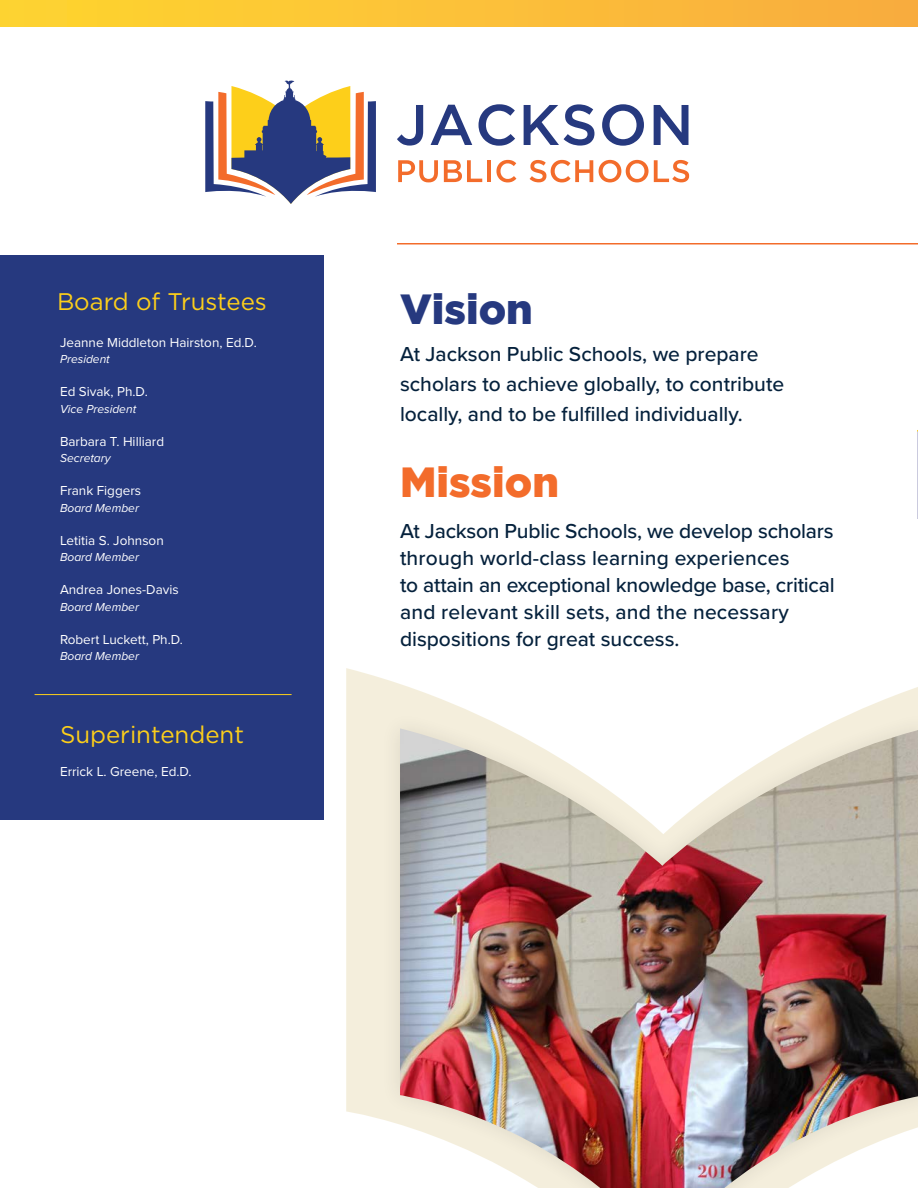
<style>
.page{position:relative;width:918px;height:1188px;background:#fff}
.page>*{position:absolute;margin:0;border:0;box-sizing:border-box;transform-origin:0 0}
.t1{font:900 42px "Gotham";color:#f36c2b}
.t2{font:900 42px "Gotham";color:#26397f}
.t3{font:24px "Gotham HTF";color:#fdcf1a}
.t4{font:500 21px/27px "Proxima Nova";color:#05213c}
.t5{font:13.5px "Proxima Nova";color:#fff}
.t6{font:italic 12px "Proxima Nova";color:#fff}
</style>
<div class="page">
<svg style="left:346px;top:668px;width:572px;height:451px"></svg>
<div style="left:380px;top:710px;width:538px;height:478px;background:#231f20;opacity:.11"></div>
<img style="left:400px;top:728px;width:518px;height:460px">
<div style="left:0;top:0;width:918px;height:27px;background:linear-gradient(to right,#fed530,#f9ac3f)"></div>
<hr style="left:917px;top:430px;width:1px;height:88px;background:#cacade">
<hr style="left:397px;top:243px;width:521px;height:1px;background:#f36c2b">
<svg style="left:205px;top:80px;width:171px;height:124px"></svg>
<svg style="left:397px;top:105px;width:26px;height:41px"></svg>
<svg style="left:431px;top:105px;width:41px;height:40px"></svg>
<svg style="left:479px;top:104px;width:36px;height:42px"></svg>
<svg style="left:524px;top:104px;width:70px;height:42px"></svg>
<svg style="left:602px;top:104px;width:42px;height:42px"></svg>
<svg style="left:654px;top:105px;width:34px;height:40px"></svg>
<svg style="left:398px;top:160px;width:40px;height:22px"></svg>
<svg style="left:444px;top:160px;width:38px;height:22px"></svg>
<hr style="left:487px;top:160px;width:4px;height:22px;background:#f36c2b">
<svg style="left:496px;top:160px;width:20px;height:22px"></svg>
<svg style="left:530px;top:160px;width:63px;height:22px"></svg>
<svg style="left:599px;top:160px;width:90px;height:22px"></svg>
<div style="left:0;top:255px;width:324px;height:565px;background:#26397f"></div>
<hr style="left:35px;top:694px;width:257px;height:1px;background:#fdcf1a">
<p class="t3" style="left:57px;top:289px;width:211px">Board of Trustees</p>
<p class="t5" style="left:60px;top:332px;width:198px">Jeanne Middleton Hairston, Ed.D.</p>
<p class="t6" style="left:60px;top:350px;width:51px">President</p>
<p class="t5" style="left:60px;top:382px;width:89px">Ed Sivak, Ph.D.</p>
<p class="t6" style="left:60px;top:400px;width:78px">Vice President</p>
<p class="t5" style="left:60px;top:431px;width:106px">Barbara T. Hilliard</p>
<p class="t6" style="left:60px;top:449px;width:52px">Secretary</p>
<p class="t5" style="left:60px;top:481px;width:83px">Frank Figgers</p>
<p class="t6" style="left:60px;top:499px;width:81px">Board Member</p>
<p class="t5" style="left:60px;top:530px;width:105px">Letitia S. Johnson</p>
<p class="t6" style="left:60px;top:548px;width:81px">Board Member</p>
<p class="t5" style="left:60px;top:580px;width:120px">Andrea Jones-Davis</p>
<p class="t6" style="left:60px;top:598px;width:81px">Board Member</p>
<p class="t5" style="left:60px;top:629px;width:125px">Robert Luckett, Ph.D.</p>
<p class="t6" style="left:60px;top:647px;width:81px">Board Member</p>
<p class="t3" style="left:60px;top:721px;width:186px">Superintendent</p>
<p class="t5" style="left:60px;top:761px;width:133px">Errick L. Greene, Ed.D.</p>
<p class="t2" style="left:400px;top:285px;width:134px">Vision</p>
<p class="t4" style="left:400px;top:340px;width:360px">At Jackson Public Schools, we prepare</p>
<p class="t4" style="left:400px;top:370px;width:386px">scholars to achieve globally, to contribute</p>
<p class="t4" style="left:400px;top:400px;width:344px">locally, and to be fulfilled individually.</p>
<p class="t1" style="left:400px;top:458px;width:161px">Mission</p>
<p class="t4" style="left:400px;top:516px;width:435px">At Jackson Public Schools, we develop scholars through world-class learning experiences</p>
<p class="t4" style="left:400px;top:570px;width:436px">to attain an exceptional knowledge base, critical and relevant skill sets, and the necessary</p>
<p class="t4" style="left:400px;top:624px;width:281px">dispositions for great success.</p>
</div>
